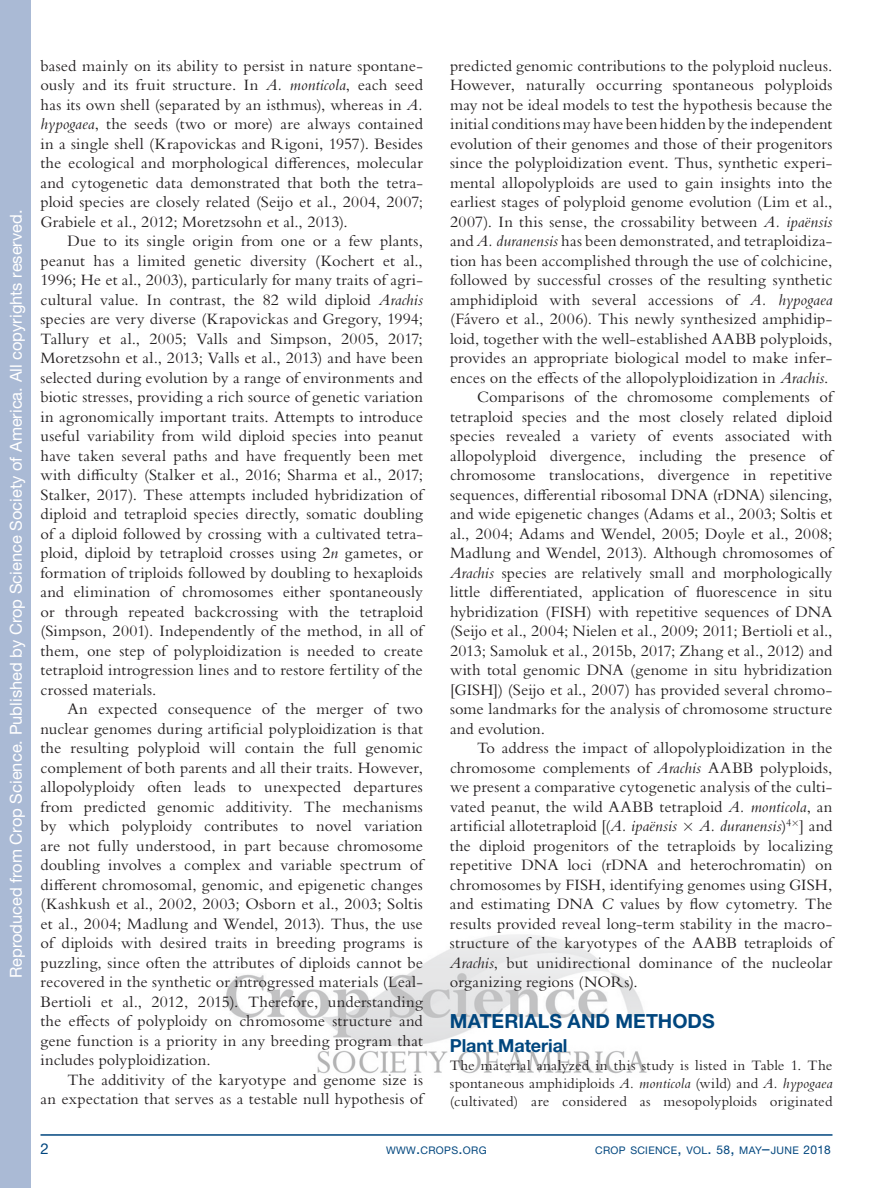
<style>
.page{position:relative;width:891px;height:1188px;background:#fff}
.page>*{position:absolute;margin:0;border:0;box-sizing:border-box;transform-origin:0 0}
.t1{font:700 19.5px "Helvetica Neue LT Std";letter-spacing:.005em;color:#00467e}
.t2{font:700 18px "Helvetica Neue LT Std";letter-spacing:-.005em;color:#00467e}
.Para_Text{font:16.5px/19.5px "Bembo Std";letter-spacing:.005em;color:#231f20;text-align:justify}
.t3{font:16.5px "Helvetica Neue LT Std";color:#fff}
.Para_B_FL{font:15px/18px "Bembo Std";letter-spacing:.005em;color:#231f20;text-align:justify}
.t4{font:15px "Helvetica Neue LT Std";color:#00467e}
.t5{font:10.5px "Helvetica Neue LT Std";letter-spacing:.03em;color:#00467e}
.s1{font-style:italic}
.s2{font-size:15px}
.s3{font-size:12px}
</style>
<div class="page">
<hr style="left:40px;top:1134px;width:792px;height:2px;background:#00467e">
<div style="left:0;top:0;width:30px;height:1188px;background:#aabad5"></div>
<img style="left:226px;top:934px;width:421px;height:140px">
<p class="t3" style="left:6px;top:978px;width:770px;rotate:-90deg">Reproduced from Crop Science. Published by Crop Science Society of America. All copyrights reserved.</p>
<p class="Para_Text" style="left:40px;top:55px;width:384px">based mainly on its ability to persist in nature spontane&shy;ously and its fruit structure. In <span class="s1">A. monticola</span>, each seed has its own shell (separated by an isthmus), whereas in <span class="s1">A. hypogaea</span>, the seeds (two or more) are always contained in a single shell (Krapovickas and Rigoni, 1957). Besides the ecological and morphological differences, molecular and cytogenetic data demonstrated that both the tetra&shy;ploid species are closely related (Seijo et al., 2004, 2007; Grabiele et al., 2012; Moretzsohn et al., 2013).</p>
<p class="Para_Text" style="left:40px;top:231px;width:384px;text-indent:27px">Due to its single origin from one or a few plants, peanut has a limited genetic diversity (Kochert et al., 1996; He et al., 2003), particularly for many traits of agri&shy;cultural value. In contrast, the 82 wild diploid <span class="s1">Arachis </span>species are very diverse (Krapovickas and Gregory, 1994; Tallury et al., 2005; Valls and Simpson, 2005, 2017; Moretzsohn et al., 2013; Valls et al., 2013) and have been selected during evolution by a range of environments and biotic stresses, providing a rich source of genetic variation in agronomically important traits. Attempts to introduce useful variability from wild diploid species into peanut have taken several paths and have frequently been met with difficulty (Stalker et al., 2016; Sharma et al., 2017; Stalker, 2017). These attempts included hybridization of diploid and tetraploid species directly, somatic doubling of a diploid followed by crossing with a cultivated tetra&shy;ploid, diploid by tetraploid crosses using 2<span class="s1">n</span> gametes, or formation of triploids followed by doubling to hexaploids and elimination of chromosomes either spontaneously or through repeated backcrossing with the tetraploid (Simpson, 2001). Independently of the method, in all of them, one step of polyploidization is needed to create tetraploid introgression lines and to restore fertility of the crossed materials.</p>
<p class="Para_Text" style="left:40px;top:699px;width:384px;text-indent:27px">An expected consequence of the merger of two nuclear genomes during artificial polyploidization is that the resulting polyploid will contain the full genomic complement of both parents and all their traits. However, allopolyploidy often leads to unexpected departures from predicted genomic additivity. The mechanisms by which polyploidy contributes to novel variation are not fully understood, in part because chromosome doubling involves a complex and variable spectrum of different chromosomal, genomic, and epigenetic changes (Kashkush et al., 2002, 2003; Osborn et al., 2003; Soltis et al., 2004; Madlung and Wendel, 2013). Thus, the use of diploids with desired traits in breeding programs is puzzling, since often the attributes of diploids cannot be recovered in the synthetic or introgressed materials (Leal-Bertioli et al., 2012, 2015). Therefore, understanding the effects of polyploidy on chromosome structure and gene function is a priority in any breeding program that includes polyploidization.</p>
<p class="Para_Text" style="left:40px;top:1069px;width:384px;text-align:right">The additivity of the karyotype and genome size is<br>an expectation that serves as a testable null hypothesis of</p>
<p class="Para_Text" style="left:450px;top:55px;width:384px">predicted genomic contributions to the polyploid nucleus.<br>However, naturally occurring spontaneous polyploids may not be ideal models to test the hypothesis because the initial conditions may have been hidden by the independent evolution of their genomes and those of their progenitors since the polyploidization event. Thus, synthetic experi&shy;mental allopolyploids are used to gain insights into the earliest stages of polyploid genome evolution (Lim et al., 2007). In this sense, the crossability between <span class="s1">A. ipaënsis </span>and <span class="s1">A. duranensis</span> has been demonstrated, and tetraploidiza&shy;tion has been accomplished through the use of colchicine, followed by successful crosses of the resulting synthetic amphidiploid with several accessions of <span class="s1">A. hypogaea </span>(Fávero et al., 2006). This newly synthesized amphidip&shy;loid, together with the well-established AABB polyploids, provides an appropriate biological model to make infer&shy;ences on the effects of the allopolyploidization in <span class="s1">Arachis</span>.</p>
<p class="Para_Text" style="left:450px;top:387px;width:384px;text-indent:27px">Comparisons of the chromosome complements of tetraploid species and the most closely related diploid species revealed a variety of events associated with allopolyploid divergence, including the presence of chromosome translocations, divergence in repetitive sequences, differential ribosomal DNA (rDNA) silencing, and wide epigenetic changes (Adams et al., 2003; Soltis et al., 2004; Adams and Wendel, 2005; Doyle et al., 2008; Madlung and Wendel, 2013). Although chromosomes of <span class="s1">Arachis</span> species are relatively small and morphologically little differentiated, application of fluorescence in situ hybridization (FISH) with repetitive sequences of DNA (Seijo et al., 2004; Nielen et al., 2009; 2011; Bertioli et al., 2013; Samoluk et al., 2015b, 2017; Zhang et al., 2012) and with total genomic DNA (genome in situ hybridization [GISH]) (Seijo et al., 2007) has provided several chromo&shy;some landmarks for the analysis of chromosome structure and evolution.</p>
<p class="Para_Text" style="left:450px;top:738px;width:384px;text-indent:27px">To address the impact of allopolyploidization in the chromosome complements of <span class="s1">Arachis</span> AABB polyploids, we present a comparative cytogenetic analysis of the culti&shy;vated peanut, the wild AABB tetraploid <span class="s1">A. monticola</span>, an artificial allotetraploid [(<span class="s1">A. ipaënsis</span></p>
<p class="Para_Text" style="left:450px;top:816px;width:384px;text-indent:249px"><span class="s1">A. duranensis</span>)<sup>4</sup> ] and the diploid progenitors of the tetraploids by localizing repetitive DNA loci (rDNA and heterochromatin) on chromosomes by FISH, identifying genomes using GISH, and estimating DNA <span class="s1">C</span> values by flow cytometry. The results provided reveal long-term stability in the macro&shy;structure of the karyotypes of the AABB tetraploids of <span class="s1">Arachis</span>, but unidirectional dominance of the nucleolar organizing regions (NORs).</p>
<h1 class="t1" style="left:450px;top:1008px;width:266px">MATERIALS AND METHODS</h1>
<h2 class="t2" style="left:450px;top:1034px;width:119px">Plant Material</h2>
<p class="Para_B_FL" style="left:450px;top:1056px;width:384px">The material analyzed in this study is listed in Table 1. The spontaneous amphidiploids <span class="s1">A. monticola</span> (wild) and <span class="s1">A. hypogaea </span>(cultivated) are considered as mesopolyploids originated</p>
<p class="t4" style="left:40px;top:1139px;width:10px">2</p>
<p class="t5" style="left:386px;top:1144px;width:102px">WWW<span class="s2">.</span>CROPS<span class="s2">.</span>ORG</p>
<p class="t5" style="left:595px;top:1144px;width:237px">CROP SCIENCE<span class="s2">,</span> VOL<span class="s2">.</span> <span class="s3">58</span><span class="s2">,</span> MAY<span class="s2">–</span>JUNE <span class="s3">2018</span></p>
</div>
